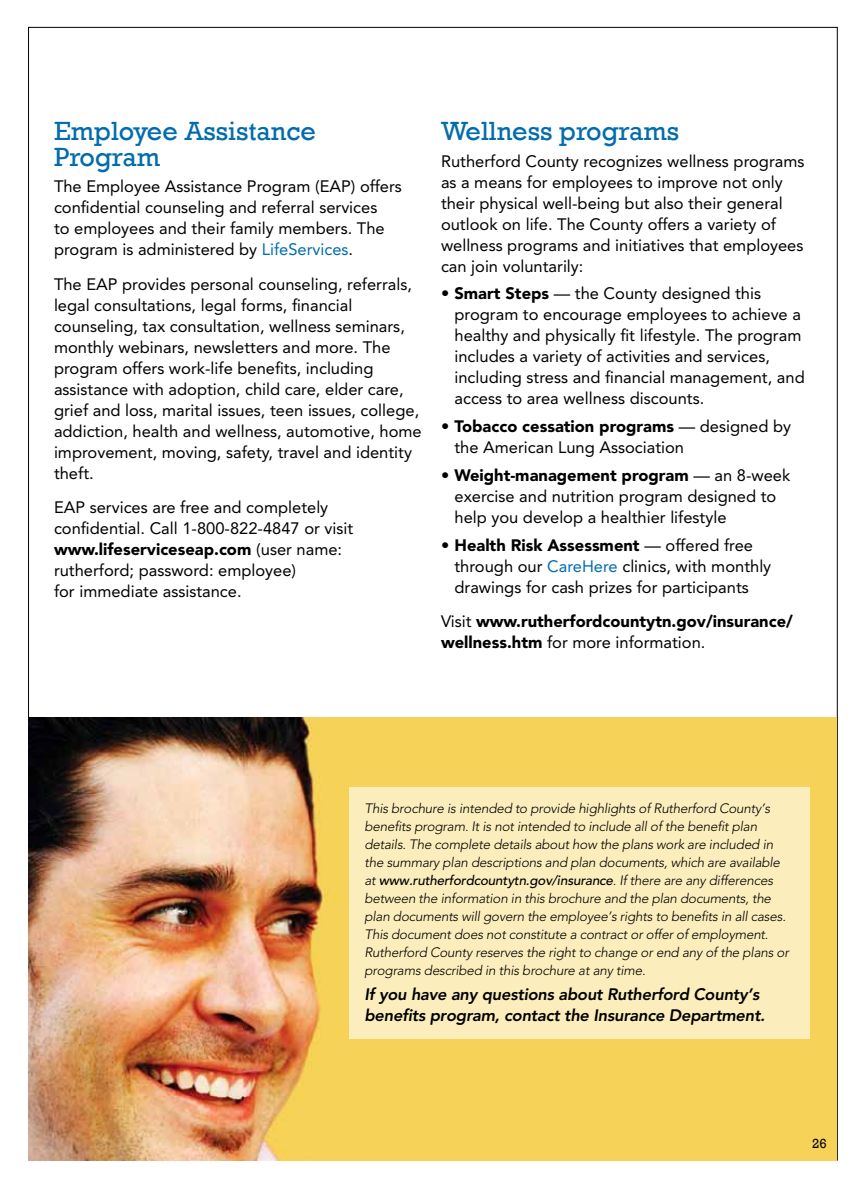
<style>
.page{position:relative;width:864px;height:1188px;background:#fff}
.page>*{position:absolute;margin:0;border:0;box-sizing:border-box;transform-origin:0 0}
.t1{font:27px/25.5px "Rockwell";color:#026cad}
.t2{font:16.5px/21px "Avenir";color:#000}
.t3{font:italic 800 16.5px/21px "Avenir";letter-spacing:-.015em;color:#000}
.t4{font:900 16.5px/21px "Avenir";color:#000}
.t5{font:italic 300 13.5px/18px "Avenir";letter-spacing:-.015em;color:#000}
.t6{font:13.5px "Rockwell";color:#000}
.s1{color:#026cad}
.s2{font-weight:900}
.s3{font-weight:400}
.s4{font-weight:500}
</style>
<div class="page">
<img style="left:29px;top:717px;width:808px;height:443px">
<div style="left:350px;top:788px;width:460px;height:251px;background:#fbedbc"></div>
<h1 class="t1" style="left:54px;top:119px;width:264px">Employee Assistance<br>Program</h1>
<p class="t2" style="left:54px;top:176px;width:349px">The Employee Assistance Program (EAP) offers confidential counseling and referral services<br>to employees and their family members. The program is administered by <span class="s1">LifeServices</span>.</p>
<p class="t2" style="left:54px;top:274px;width:369px">The EAP provides personal counseling, referrals, legal consultations, legal forms, financial counseling, tax consultation, wellness seminars, monthly webinars, newsletters and more. The program offers work-life benefits, including assistance with adoption, child care, elder care, grief and loss, marital issues, teen issues, college, addiction, health and wellness, automotive, home improvement, moving, safety, travel and identity theft.</p>
<p class="t2" style="left:54px;top:497px;width:301px">EAP services are free and completely confidential. Call 1-800-822-4847 or visit <span class="s2">www.lifeserviceseap.com</span> (user name: rutherford; password: employee)<br>for immediate assistance.</p>
<h1 class="t1" style="left:441px;top:119px;width:240px">Wellness programs</h1>
<p class="t2" style="left:441px;top:151px;width:365px">Rutherford County recognizes wellness programs as a means for employees to improve not only their physical well-being but also their general outlook on life. The County offers a variety of wellness programs and initiatives that employees can join voluntarily:</p>
<p class="t2" style="left:454px;top:283px;width:352px;text-indent:-13px">• <span class="s2">Smart Steps</span> — the County designed this program to encourage employees to achieve a healthy and physically fit lifestyle. The program includes a variety of activities and services, including stress and financial management, and access to area wellness discounts.</p>
<p class="t2" style="left:454px;top:416px;width:338px;text-indent:-13px">• <span class="s2">Tobacco cessation programs</span> — designed by the American Lung Association</p>
<p class="t2" style="left:454px;top:465px;width:337px;text-indent:-13px">• <span class="s2">Weight-management program</span> — an 8-week exercise and nutrition program designed to help you develop a healthier lifestyle</p>
<p class="t2" style="left:454px;top:535px;width:318px;text-indent:-13px">• <span class="s2">Health Risk Assessment</span> — offered free through our <span class="s1">CareHere</span> clinics, with monthly drawings for cash prizes for participants</p>
<p class="t4" style="left:441px;top:611px;width:353px"><span class="s3">Visit</span> www.rutherfordcountytn.gov/insurance/ wellness.htm <span class="s3">for more information.</span></p>
<p class="t5" style="left:364px;top:799px;width:426px">This brochure is intended to provide highlights of Rutherford County’s benefits program. It is not intended to include all of the benefit plan details. The complete details about how the plans work are included in the summary plan descriptions and plan documents, which are available at <span class="s4">www.rutherfordcountytn.gov/insurance</span>. If there are any differences between the information in this brochure and the plan documents, the plan documents will govern the employee’s rights to benefits in all cases.<br>This document does not constitute a contract or offer of employment.<br>Rutherford County reserves the right to change or end any of the plans or programs described in this brochure at any time.</p>
<p class="t3" style="left:364px;top:984px;width:402px">If you have any questions about Rutherford County’s benefits program, contact the Insurance Department.</p>
<p class="t6" style="left:812px;top:1136px;width:16px">26</p>
</div>
